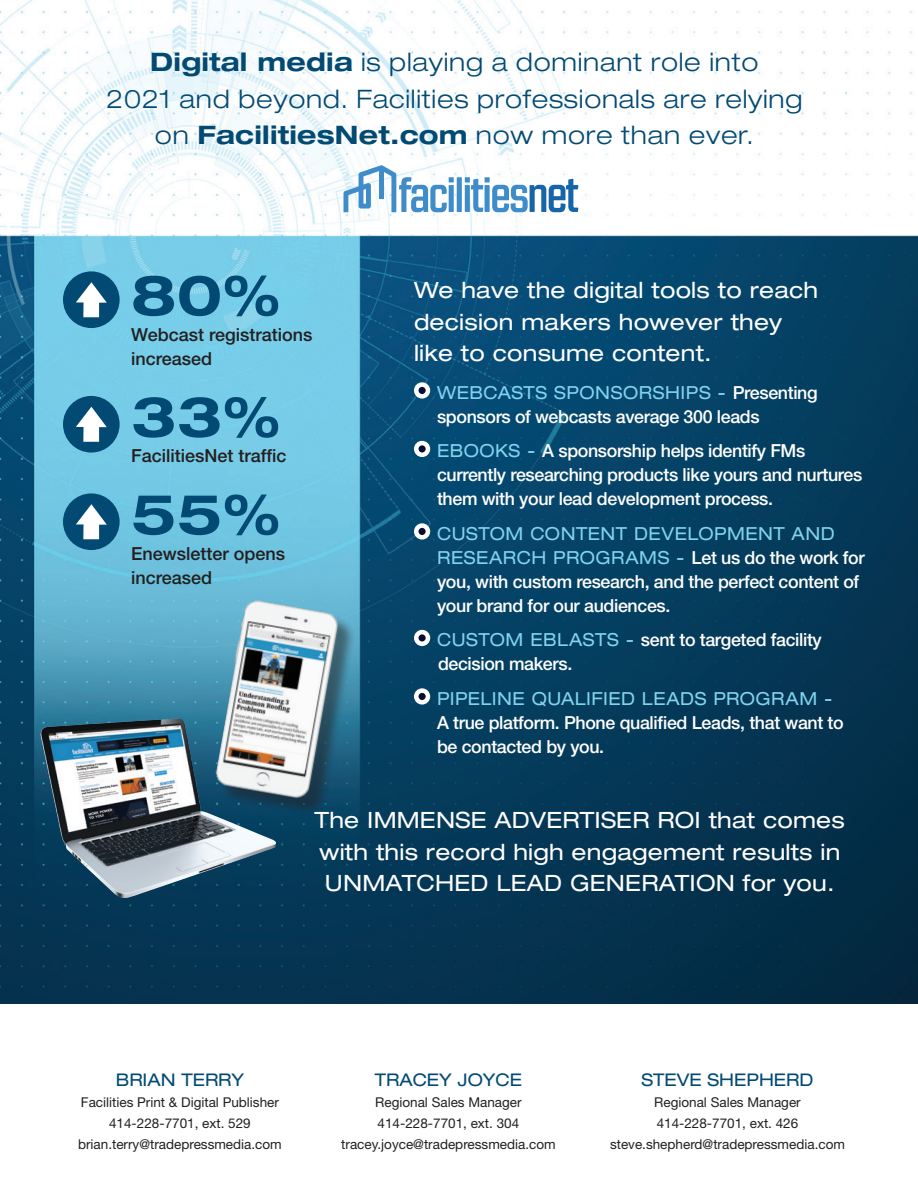
<style>
.page{position:relative;width:918px;height:1188px;background:#fff}
.page>*{position:absolute;margin:0;border:0;box-sizing:border-box;transform-origin:0 0}
.t1{font:700 expanded 55.5px "Helvetica Neue";color:#024a73}
.t2{font:300 expanded 25.5px/36.6px "Helvetica Neue";letter-spacing:.03em;color:#024a73;text-align:center}
.t3{font:expanded 22.5px/31.5px "Helvetica Neue";letter-spacing:.01em;color:#fff}
.t4{font:500 18px/24px "Helvetica Neue";letter-spacing:-.02em;color:#fff}
.t5{font:500 18px/24px "Helvetica Neue";color:#231f20}
.t6{font:expanded 18px "Helvetica Neue";letter-spacing:.025em;color:#81d3ee}
.t7{font:expanded 17.4px "Helvetica Neue";color:#024a73}
.t8{font:13.5px/21px "Helvetica Neue";color:#231f20;text-align:center}
.s1{font-weight:700}
.s2{font-weight:400;font-stretch:expanded;color:#81d3ee}
</style>
<div class="page">
<img style="left:0;top:0;width:918px;height:1004px">
<svg style="left:416px;top:385px;width:12px;height:11px"></svg>
<div style="left:414px;top:382px;width:16px;height:17px;border:4px solid #fff;border-radius:50%"></div>
<div style="left:416px;top:443px;width:12px;height:12px;background:#070d2e;border-radius:50%"></div>
<div style="left:414px;top:441px;width:16px;height:16px;border:4px solid #fff;border-radius:50%"></div>
<svg style="left:416px;top:526px;width:12px;height:11px"></svg>
<div style="left:414px;top:523px;width:16px;height:17px;border:4px solid #fff;border-radius:50%"></div>
<div style="left:416px;top:632px;width:12px;height:12px;background:#070d2e;border-radius:50%"></div>
<div style="left:414px;top:630px;width:16px;height:16px;border:4px solid #fff;border-radius:50%"></div>
<svg style="left:416px;top:691px;width:12px;height:11px"></svg>
<div style="left:414px;top:688px;width:16px;height:17px;border:4px solid #fff;border-radius:50%"></div>
<svg style="left:344px;top:165px;width:110px;height:47px"></svg>
<div style="left:457px;top:177px;width:5px;height:35px;background:#3e8cca"></div>
<svg style="left:465px;top:177px;width:113px;height:35px"></svg>
<img style="left:40px;top:719px;width:236px;height:179px">
<div style="left:219px;top:603px;width:138px;height:214px;background:#231f20;opacity:.5"></div>
<img style="left:215px;top:599px;width:125px;height:201px">
<div style="left:63px;top:271px;width:57px;height:57px;background:#024a73;border-radius:50%"></div>
<svg style="left:76px;top:282px;width:31px;height:35px"></svg>
<div style="left:63px;top:396px;width:57px;height:57px;background:#024a73;border-radius:50%"></div>
<svg style="left:76px;top:407px;width:31px;height:35px"></svg>
<div style="left:63px;top:493px;width:57px;height:57px;background:#024a73;border-radius:50%"></div>
<svg style="left:76px;top:504px;width:31px;height:35px"></svg>
<h2 class="t2" style="left:106px;top:43px;width:698px"><span class="s1">Digital media</span> is playing a dominant role into<br>2021 and beyond. Facilities professionals are relying on <span class="s1">FacilitiesNet.com</span> now more than ever.</h2>
<h1 class="t1" style="left:131px;top:261px;width:151px">80%</h1>
<p class="t5" style="left:131px;top:322px;width:183px">Webcast registrations increased</p>
<h1 class="t1" style="left:131px;top:382px;width:151px">33%</h1>
<p class="t5" style="left:131px;top:444px;width:157px">FacilitiesNet traffic</p>
<h1 class="t1" style="left:131px;top:480px;width:151px">55%</h1>
<p class="t5" style="left:131px;top:541px;width:156px">Enewsletter opens increased</p>
<p class="t3" style="left:414px;top:274px;width:406px">We have the digital tools to reach decision makers however they like to consume content.</p>
<p class="t4" style="left:437px;top:380px;width:382px"><span class="s2">WEBCASTS SPONSORSHIPS -</span> Presenting sponsors of webcasts average 300 leads</p>
<p class="t4" style="left:437px;top:438px;width:427px"><span class="s2">EBOOKS -</span> A sponsorship helps identify FMs currently researching products like yours and nurtures them with your lead development process.</p>
<p class="t4" style="left:437px;top:521px;width:429px"><span class="s2">CUSTOM CONTENT DEVELOPMENT AND RESEARCH PROGRAMS -</span> Let us do the work for you, with custom research, and the perfect content of your brand for our audiences.</p>
<p class="t4" style="left:437px;top:627px;width:386px"><span class="s2">CUSTOM EBLASTS -</span> sent to targeted facility decision makers.</p>
<p class="t6" style="left:437px;top:687px;width:397px">PIPELINE QUALIFIED LEADS PROGRAM -</p>
<p class="t4" style="left:437px;top:710px;width:408px">A true platform. Phone qualified Leads, that want to be contacted by you.</p>
<p class="t3" style="left:315px;top:804px;width:532px">The IMMENSE ADVERTISER ROI that comes with this record high engagement results in<br>UNMATCHED LEAD GENERATION for you.</p>
<p class="t7" style="left:116px;top:1069px;width:130px">BRIAN TERRY</p>
<p class="t8" style="left:78px;top:1092px;width:205px">Facilities Print &amp; Digital Publisher<br>414-228-7701, ext. 529 brian.terry@tradepressmedia.com</p>
<p class="t7" style="left:375px;top:1069px;width:149px">TRACEY JOYCE</p>
<p class="t8" style="left:341px;top:1091px;width:216px">Regional Sales Manager<br>414-228-7701, ext. 304 tracey.joyce@tradepressmedia.com</p>
<p class="t7" style="left:642px;top:1069px;width:173px">STEVE SHEPHERD</p>
<p class="t8" style="left:610px;top:1092px;width:236px">Regional Sales Manager<br>414-228-7701, ext. 426 steve.shepherd@tradepressmedia.com</p>
</div>
